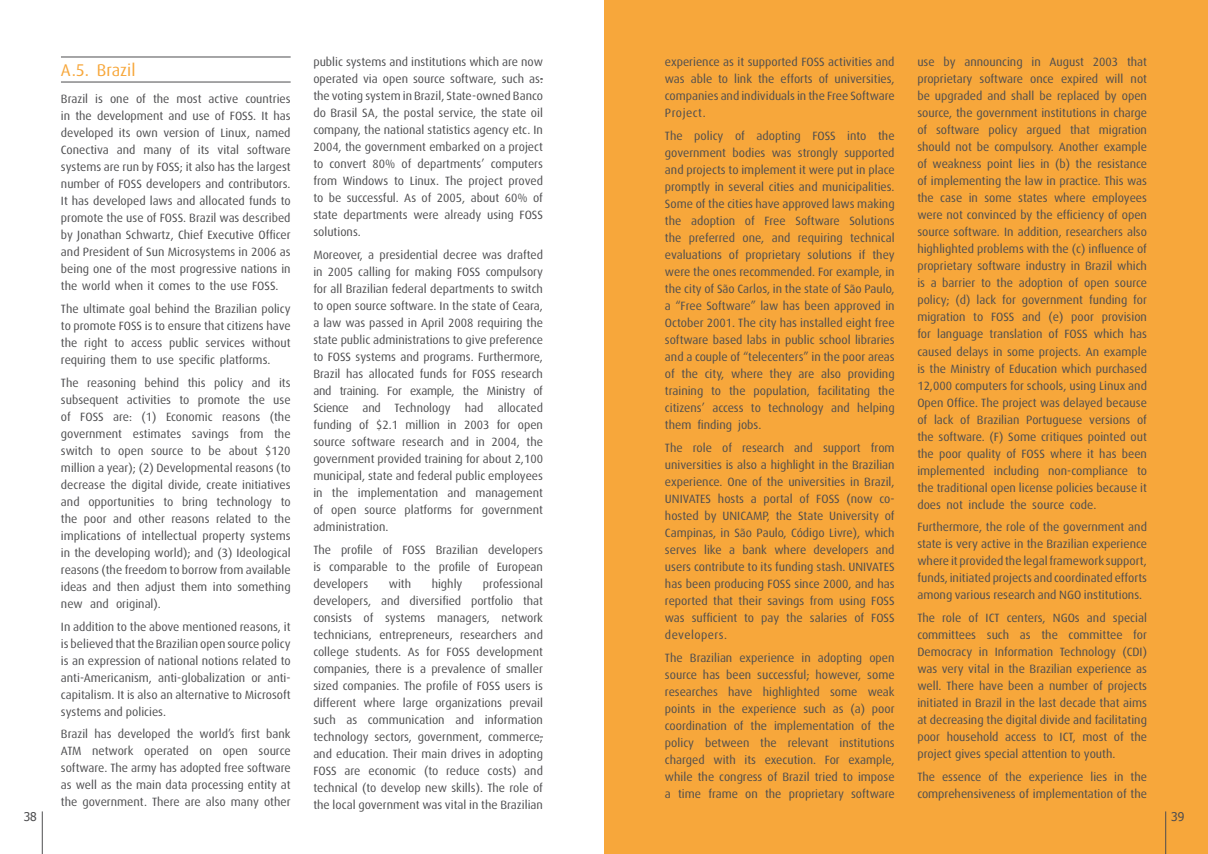
<style>
.page{position:relative;width:1208px;height:854px;background:#fff}
.page>*{position:absolute;margin:0;border:0;box-sizing:border-box;transform-origin:0 0}
.t1{font:17px "Dax";color:#f7a73b}
.t2{font:12px/17px "Dax";color:#4d4d4f;text-align:justify}
.t3{font:12px "Tahoma";color:#4d4d4f}
</style>
<div class="page">
<div style="left:604px;top:0;width:604px;height:853px;background:#f7a73b"></div>
<hr style="left:61px;top:82px;width:230px;height:1px;background:#4d4d4f">
<hr style="left:61px;top:57px;width:230px;height:1px;background:#4d4d4f">
<hr style="left:1165px;top:811px;width:1px;height:42px;background:#4d4d4f">
<hr style="left:42px;top:811px;width:1px;height:42px;background:#4d4d4f">
<h1 class="t1" style="left:61px;top:60px;width:76px">A.5. Brazil</h1>
<p class="t2" style="left:665px;top:53px;width:231px">experience as it supported FOSS activities and was able to link the efforts of universities, companies and individuals in the Free Software Project.</p>
<p class="t2" style="left:665px;top:127px;width:231px">The policy of adopting FOSS into the government bodies was strongly supported and projects to implement it were put in place promptly in several cities and municipalities.<br>Some of the cities have approved laws making the adoption of Free Software Solutions the preferred one, and requiring technical evaluations of proprietary solutions if they were the ones recommended. For example, in the city of São Carlos, in the state of São Paulo, a “Free Software” law has been approved in October 2001. The city has installed eight free software based labs in public school libraries and a couple of “telecenters” in the poor areas of the city, where they are also providing training to the population, facilitating the citizens’ access to technology and helping them finding jobs.</p>
<p class="t2" style="left:665px;top:439px;width:231px">The role of research and support from universities is also a highlight in the Brazilian experience. One of the universities in Brazil, UNIVATES hosts a portal of FOSS (now co&shy;hosted by UNICAMP, the State University of Campinas, in São Paulo, Código Livre), which serves like a bank where developers and users contribute to its funding stash. UNIVATES has been producing FOSS since 2000, and has reported that their savings from using FOSS was sufficient to pay the salaries of FOSS developers.</p>
<p class="t2" style="left:665px;top:649px;width:231px">The Brazilian experience in adopting open source has been successful; however, some researches have highlighted some weak points in the experience such as (a) poor coordination of the implementation of the policy between the relevant institutions charged with its execution. For example, while the congress of Brazil tried to impose a time frame on the proprietary software</p>
<p class="t2" style="left:313px;top:54px;width:231px">public systems and institutions which are now operated via open source software, such as: the voting system in Brazil, State-owned Banco do Brasil SA, the postal service, the state oil company, the national statistics agency etc. In 2004, the government embarked on a project to convert 80% of departments’ computers from Windows to Linux. The project proved to be successful. As of 2005, about 60% of state departments were already using FOSS solutions.</p>
<p class="t2" style="left:313px;top:246px;width:231px">Moreover, a presidential decree was drafted in 2005 calling for making FOSS compulsory for all Brazilian federal departments to switch to open source software. In the state of Ceara, a law was passed in April 2008 requiring the state public administrations to give preference to FOSS systems and programs. Furthermore, Brazil has allocated funds for FOSS research and training. For example, the Ministry of Science and Technology had allocated funding of $2.1 million in 2003 for open source software research and in 2004, the government provided training for about 2,100 municipal, state and federal public employees in the implementation and management of open source platforms for government administration.</p>
<p class="t2" style="left:313px;top:541px;width:231px">The profile of FOSS Brazilian developers is comparable to the profile of European developers</p>
<p class="t2" style="left:917px;top:54px;width:231px">use by announcing in August 2003 that proprietary software once expired will not be upgraded and shall be replaced by open source, the government institutions in charge of software policy argued that migration should not be compulsory. Another example of weakness point lies in (b) the resistance of implementing the law in practice. This was the case in some states where employees were not convinced by the efficiency of open source software. In addition, researchers also highlighted problems with the (c) influence of proprietary software industry in Brazil which is a barrier to the adoption of open source policy; (d) lack for government funding for migration to FOSS and (e) poor provision for language translation of FOSS which has caused delays in some projects. An example is the Ministry of Education which purchased 12,000 computers for schools, using Linux and Open Office. The project was delayed because of lack of Brazilian Portuguese versions of the software. (F) Some critiques pointed out the poor quality of FOSS where it has been implemented including non-compliance to the traditional open license policies because it does not include the source code.</p>
<p class="t2" style="left:917px;top:518px;width:231px">Furthermore, the role of the government and state is very active in the Brazilian experience where it provided the legal framework support, funds, initiated projects and coordinated efforts among various research and NGO institutions.</p>
<p class="t2" style="left:917px;top:609px;width:231px">The role of ICT centers, NGOs and special committees such as the committee for Democracy in Information Technology (CDI) was very vital in the Brazilian experience as well. There have been a number of projects initiated in Brazil in the last decade that aims at decreasing the digital divide and facilitating poor household access to ICT, most of the project gives special attention to youth.</p>
<p class="t2" style="left:917px;top:768px;width:231px">The essence of the experience lies in the comprehensiveness of implementation of the</p>
<p class="t2" style="left:61px;top:90px;width:231px">Brazil is one of the most active countries in the development and use of FOSS. It has developed its own version of Linux, named Conectiva and many of its vital software systems are run by FOSS; it also has the largest number of FOSS developers and contributors.<br>It has developed laws and allocated funds to promote the use of FOSS. Brazil was described by Jonathan Schwartz, Chief Executive Officer and President of Sun Microsystems in 2006 as being one of the most progressive nations in the world when it comes to the use FOSS.</p>
<p class="t2" style="left:61px;top:300px;width:231px">The ultimate goal behind the Brazilian policy to promote FOSS is to ensure that citizens have the right to access public services without requiring them to use specific platforms.</p>
<p class="t2" style="left:61px;top:374px;width:231px">The reasoning behind this policy and its subsequent activities to promote the use of FOSS are: (1) Economic reasons (the government estimates savings from the switch to open source to be about $120 million a year); (2) Developmental reasons (to decrease the digital divide, create initiatives and opportunities to bring technology to the poor and other reasons related to the implications of intellectual property systems in the developing world); and (3) Ideological reasons (the freedom to borrow from available ideas and then adjust them into something new and original).</p>
<p class="t2" style="left:61px;top:617px;width:231px">In addition to the above mentioned reasons, it is believed that the Brazilian open source policy is an expression of national notions related to anti-Americanism, anti-globalization or anti&shy;capitalism. It is also an alternative to Microsoft systems and policies.</p>
<p class="t2" style="left:61px;top:725px;width:231px">Brazil has developed the world’s first bank ATM network operated on open source software. The army has adopted free software as well as the main data processing entity at the government. There are also many other</p>
<p class="t2" style="left:313px;top:575px;width:231px;text-indent:170px">professional developers, and diversified portfolio that consists of systems managers, network technicians, entrepreneurs, researchers and college students. As for FOSS development companies, there is a prevalence of smaller sized companies. The profile of FOSS users is different where large organizations prevail such as communication and information technology sectors, government, commerce, and education. Their main drives in adopting FOSS are economic (to reduce costs) and technical (to develop new skills). The role of the local government was vital in the Brazilian</p>
<p class="t2" style="left:389px;top:575px;width:24px">with</p>
<p class="t2" style="left:432px;top:575px;width:32px">highly</p>
<p class="t3" style="left:24px;top:807px;width:15px">38</p>
<p class="t3" style="left:1171px;top:808px;width:15px">39</p>
</div>
